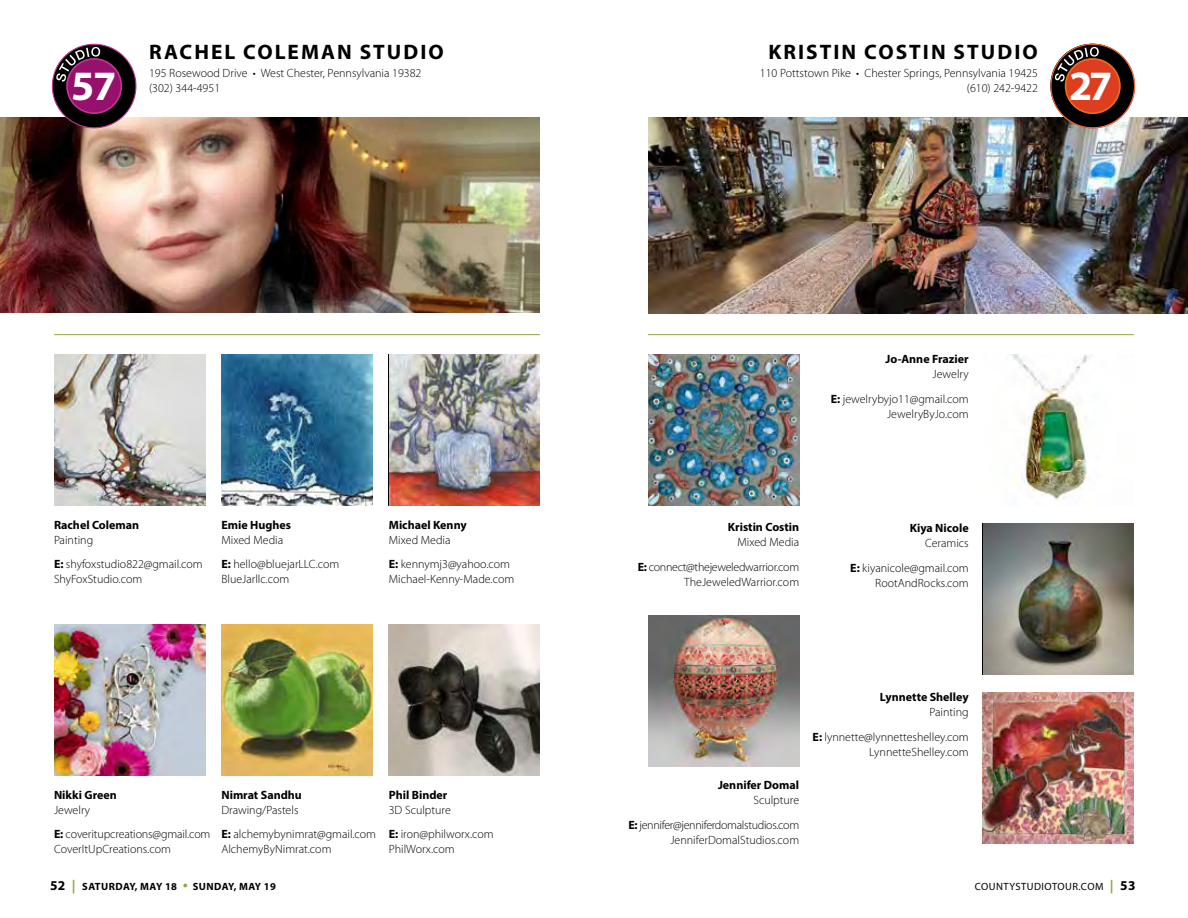
<style>
.page{position:relative;width:1188px;height:918px;background:#fff}
.page>*{position:absolute;margin:0;border:0;box-sizing:border-box;transform-origin:0 0}
.t1{font:700 42px "Myriad Pro";color:#fff}
.t2{font:700 21px "Myriad Pro";letter-spacing:.095em;color:#000}
.t3{font:300 12px/24.8px "Myriad Pro";color:#000}
.t4{font:700 12px "Myriad Pro";color:#000}
.t5{font:300 12px/24.8px "Myriad Pro";letter-spacing:-.025em;color:#000;text-align:right}
.t6{font:700 10.5px "Myriad Pro";letter-spacing:.035em;color:#000}
.t7{font:10.5px "Myriad Pro";letter-spacing:.045em;color:#000}
.s1{font-weight:700}
.s2{font-size:13.5px}
.s3{font-size:13.5px;color:#93a444}
.s4{font-weight:300;font-size:21px;color:#93a444}
.s5{font-weight:700;font-size:13.5px;color:#93a444}
.s6{font-weight:700;font-size:13.5px}
</style>
<div class="page">
<img style="left:648px;top:118px;width:540px;height:195px">
<img style="left:983px;top:692px;width:151px;height:151px">
<img style="left:983px;top:523px;width:150px;height:152px">
<img style="left:1010px;top:354px;width:82px;height:146px">
<img style="left:648px;top:354px;width:151px;height:152px">
<img style="left:648px;top:615px;width:151px;height:152px">
<hr style="left:648px;top:334px;width:486px;height:1px;background:#93a444">
<div style="left:1050px;top:44px;width:84px;height:83px;background:#000;border-radius:50%"></div>
<div style="left:1066px;top:59px;width:54px;height:54px;background:#dd3e20;border-radius:50%"></div>
<div style="left:1065px;top:58px;width:56px;height:56px;border:2px solid #eb6d24;border-radius:50%"></div>
<svg style="left:1055px;top:47px;width:44px;height:35px"></svg>
<img style="left:0;top:117px;width:540px;height:196px">
<img style="left:54px;top:354px;width:151px;height:152px">
<img style="left:389px;top:354px;width:150px;height:152px">
<img style="left:221px;top:354px;width:152px;height:152px">
<img style="left:54px;top:624px;width:151px;height:151px">
<img style="left:389px;top:624px;width:151px;height:151px">
<img style="left:221px;top:624px;width:152px;height:151px">
<hr style="left:54px;top:334px;width:486px;height:1px;background:#93a444">
<div style="left:52px;top:44px;width:84px;height:84px;background:#000;border-radius:50%"></div>
<div style="left:67px;top:59px;width:54px;height:54px;background:#95116c;border-radius:50%"></div>
<div style="left:66px;top:58px;width:56px;height:56px;border:2px solid #c13593;border-radius:50%"></div>
<svg style="left:56px;top:47px;width:44px;height:35px"></svg>
<h1 class="t1" style="left:71px;top:58px;width:47px">57</h1>
<h2 class="t2" style="left:149px;top:38px;width:296px">RACHEL COLEMAN STUDIO</h2>
<p class="t3" style="left:149px;top:66px;width:274px;line-height:15px">195 Rosewood Drive • West Chester, Pennsylvania 19382 (302) 344-4951</p>
<p class="t4" style="left:54px;top:517px;width:87px">Rachel Coleman</p>
<p class="t3" style="left:54px;top:528px;width:150px">Painting<br><span class="s1">E:</span> shyfoxstudio822@gmail.com</p>
<p class="t3" style="left:54px;top:567px;width:90px">ShyFoxStudio.com</p>
<p class="t4" style="left:221px;top:517px;width:71px">Emie Hughes</p>
<p class="t3" style="left:221px;top:528px;width:119px">Mixed Media<br><span class="s1">E:</span> hello@bluejarLLC.com</p>
<p class="t3" style="left:221px;top:567px;width:69px">BlueJarllc.com</p>
<p class="t4" style="left:389px;top:517px;width:79px">Michael Kenny</p>
<p class="t3" style="left:389px;top:528px;width:123px">Mixed Media<br><span class="s1">E:</span> kennymj3@yahoo.com</p>
<p class="t3" style="left:389px;top:567px;width:127px">Michael-Kenny-Made.com</p>
<p class="t4" style="left:54px;top:787px;width:64px">Nikki Green</p>
<p class="t3" style="left:54px;top:797px;width:158px">Jewelry<br><span class="s1">E:</span> coveritupcreations@gmail.com</p>
<p class="t3" style="left:54px;top:837px;width:118px">CoverItUpCreations.com</p>
<p class="t4" style="left:221px;top:787px;width:82px">Nimrat Sandhu</p>
<p class="t3" style="left:221px;top:797px;width:156px">Drawing/Pastels<br><span class="s1">E:</span> alchemybynimrat@gmail.com</p>
<p class="t3" style="left:221px;top:837px;width:112px">AlchemyByNimrat.com</p>
<p class="t6" style="left:50px;top:879px;width:227px"><span class="s2">52</span> <span class="s3">|</span> SATURDAY, MAY 18 <span class="s4">•</span> SUNDAY, MAY 19</p>
<p class="t4" style="left:389px;top:787px;width:60px">Phil Binder</p>
<p class="t3" style="left:389px;top:797px;width:106px">3D Sculpture<br><span class="s1">E:</span> iron@philworx.com</p>
<p class="t3" style="left:389px;top:837px;width:67px">PhilWorx.com</p>
<h2 class="t2" style="left:768px;top:38px;width:271px">KRISTIN COSTIN STUDIO</h2>
<p class="t3" style="left:760px;top:66px;width:280px;line-height:15px;text-align:right">110 Pottstown Pike • Chester Springs, Pennsylvania 19425 (610) 242-9422</p>
<h1 class="t1" style="left:1069px;top:58px;width:46px">27xx</h1>
<p class="t4" style="left:886px;top:351px;width:85px">Jo-Anne Frazier</p>
<p class="t3" style="left:831px;top:362px;width:139px;text-align:right">Jewelry<br><span class="s1">E:</span> jewelrybyjo11@gmail.com</p>
<p class="t3" style="left:887px;top:402px;width:83px">JewelryByJo.com</p>
<p class="t4" style="left:728px;top:519px;width:73px">Kristin Costin</p>
<p class="t5" style="left:638px;top:530px;width:163px">Mixed Media<br><span class="s1">E:</span> connect@thejeweledwarrior.com</p>
<p class="t3" style="left:684px;top:569px;width:116px">TheJeweledWarrior.com</p>
<p class="t4" style="left:910px;top:520px;width:61px">Kiya Nicole</p>
<p class="t3" style="left:850px;top:531px;width:120px;text-align:right">Ceramics<br><span class="s1">E:</span> kiyanicole@gmail.com</p>
<p class="t3" style="left:875px;top:571px;width:95px">RootAndRocks.com</p>
<p class="t4" style="left:718px;top:777px;width:83px">Jennifer Domal</p>
<p class="t5" style="left:628px;top:788px;width:172px">Sculpture<br><span class="s1">E:</span> jennifer@jenniferdomalstudios.com</p>
<p class="t3" style="left:670px;top:828px;width:130px">JenniferDomalStudios.com</p>
<p class="t4" style="left:880px;top:689px;width:90px">Lynnette Shelley</p>
<p class="t3" style="left:813px;top:700px;width:158px;text-align:right">Painting<br><span class="s1">E:</span> lynnette@lynnetteshelley.com</p>
<p class="t3" style="left:869px;top:739px;width:101px">LynnetteShelley.com</p>
<p class="t7" style="left:975px;top:880px;width:162px">COUNTYSTUDIOTOUR.COM <span class="s5">|</span> <span class="s6">53</span></p>
</div>
